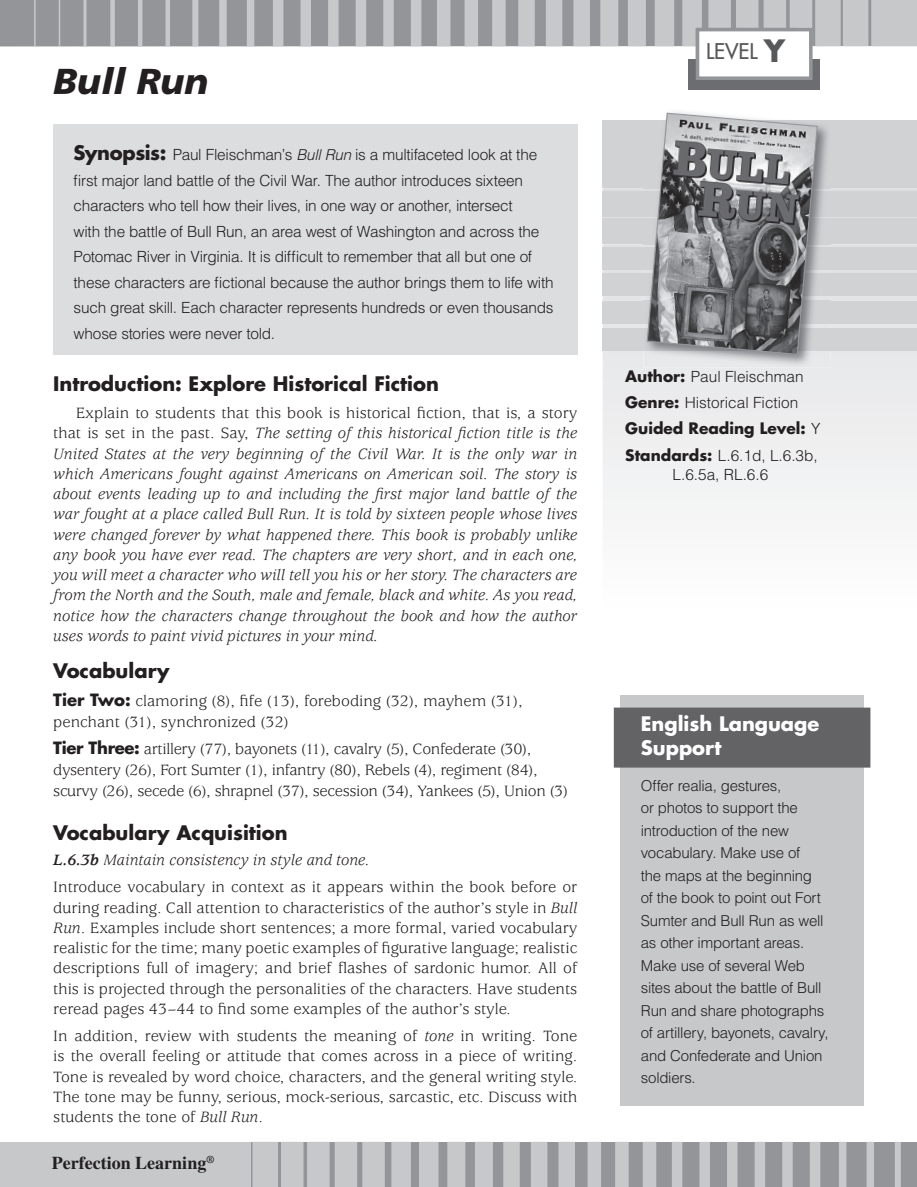
<style>
.page{position:relative;width:917px;height:1187px;background:#fff}
.page>*{position:absolute;margin:0;border:0;box-sizing:border-box;transform-origin:0 0}
.t1{font:italic 900 36px "Frutiger";color:#231f20}
.t2{font:21px "Futura";color:#57585a}
.t3{font:700 19.5px "Futura";color:#231f20}
.t4{font:700 19.5px/23.4px "Futura";color:#fff}
.t5{font:700 18px "Times";color:#231f20}
.t6{font:16.5px/20.2px "Usherwood";color:#231f20}
.t7{font:italic 16.5px/20.2px "Usherwood";color:#231f20;text-align:justify}
.t8{font:16.5px/21px "Usherwood";letter-spacing:-.02em;color:#231f20}
.t9{font:300 15.3px/25.5px "Helvetica";letter-spacing:-.015em;color:#231f20}
.t10{font:700 15.3px "Futura";color:#231f20}
.t11{font:300 15px/22.5px "Helvetica";letter-spacing:-.015em;color:#231f20}
.s1{font-family:"Futura";font-weight:700;font-size:19.5px}
.s2{font-style:italic;font-size:15px}
.s3{font-style:normal}
.s4{font-family:"Futura";font-weight:700}
.s5{font-weight:700;font-style:italic}
.s6{font-style:italic}
.s7{font-weight:700;font-size:30px}
.s8{font-family:"Helvetica";font-weight:300}
</style>
<div class="page">
<div style="left:0;top:1141px;width:917px;height:46px;background:#939598"></div>
<div style="left:894px;top:1141px;width:6px;height:46px;background:#c7c8ca"></div>
<div style="left:866px;top:1141px;width:8px;height:46px;background:#c7c8ca"></div>
<div style="left:839px;top:1141px;width:7px;height:46px;background:#c7c8ca"></div>
<div style="left:809px;top:1141px;width:11px;height:46px;background:#c7c8ca"></div>
<div style="left:782px;top:1141px;width:10px;height:46px;background:#c7c8ca"></div>
<div style="left:754px;top:1141px;width:11px;height:46px;background:#c7c8ca"></div>
<div style="left:727px;top:1141px;width:10px;height:46px;background:#c7c8ca"></div>
<div style="left:699px;top:1141px;width:11px;height:46px;background:#c7c8ca"></div>
<div style="left:672px;top:1141px;width:10px;height:46px;background:#c7c8ca"></div>
<div style="left:642px;top:1141px;width:14px;height:46px;background:#c7c8ca"></div>
<div style="left:615px;top:1141px;width:13px;height:46px;background:#c7c8ca"></div>
<div style="left:587px;top:1141px;width:14px;height:46px;background:#c7c8ca"></div>
<div style="left:558px;top:1141px;width:17px;height:46px;background:#c7c8ca"></div>
<div style="left:531px;top:1141px;width:16px;height:46px;background:#c7c8ca"></div>
<div style="left:503px;top:1141px;width:17px;height:46px;background:#c7c8ca"></div>
<div style="left:475px;top:1141px;width:18px;height:46px;background:#c7c8ca"></div>
<div style="left:447px;top:1141px;width:18px;height:46px;background:#c7c8ca"></div>
<div style="left:419px;top:1141px;width:19px;height:46px;background:#c7c8ca"></div>
<div style="left:391px;top:1141px;width:20px;height:46px;background:#c7c8ca"></div>
<div style="left:362px;top:1141px;width:23px;height:46px;background:#c7c8ca"></div>
<div style="left:335px;top:1141px;width:22px;height:46px;background:#c7c8ca"></div>
<div style="left:307px;top:1141px;width:22px;height:46px;background:#c7c8ca"></div>
<div style="left:281px;top:1141px;width:22px;height:46px;background:#c7c8ca"></div>
<div style="left:252px;top:1141px;width:26px;height:46px;background:#c7c8ca"></div>
<div style="left:0;top:1141px;width:250px;height:46px;background:#c7c8ca"></div>
<svg style="left:602px;top:188px;width:315px;height:918px"></svg>
<div style="left:602px;top:328px;width:315px;height:23px;background:#d1d2d4"></div>
<div style="left:602px;top:301px;width:315px;height:22px;background:#d1d2d4"></div>
<div style="left:602px;top:273px;width:315px;height:23px;background:#d1d2d4"></div>
<div style="left:602px;top:247px;width:315px;height:23px;background:#d1d2d4"></div>
<div style="left:602px;top:219px;width:315px;height:25px;background:#d1d2d4"></div>
<div style="left:602px;top:191px;width:315px;height:25px;background:#d1d2d4"></div>
<div style="left:602px;top:121px;width:315px;height:67px;background:#d1d2d4"></div>
<div style="left:620px;top:695px;width:243px;height:411px;background:#c7c8ca"></div>
<div style="left:614px;top:707px;width:256px;height:60px;background:#636366"></div>
<div style="left:53px;top:124px;width:524px;height:231px;background:#dcdddf"></div>
<div style="left:687px;top:60px;width:132px;height:30px;background:#6c6d70"></div>
<div style="left:697px;top:30px;width:113px;height:48px;background:#fff"></div>
<div style="left:695px;top:28px;width:117px;height:52px;border:4px solid #939598"></div>
<img style="left:643px;top:120px;width:187px;height:247px">
<img style="left:643px;top:328px;width:187px;height:23px">
<img style="left:643px;top:301px;width:187px;height:22px">
<img style="left:643px;top:273px;width:187px;height:23px">
<img style="left:643px;top:247px;width:187px;height:23px">
<img style="left:643px;top:219px;width:187px;height:25px">
<img style="left:643px;top:191px;width:187px;height:25px">
<svg style="left:646px;top:112px;width:172px;height:243px"></svg>
<svg style="left:0;top:0;width:917px;height:46px;background:#aeb0b2"></svg>
<h1 class="t1" style="left:53px;top:60px;width:157px">Bull Run</h1>
<p class="t9" style="left:74px;top:142px;width:481px"><span class="s1">Synopsis:</span> Paul Fleischman’s <span class="s2">Bull Run</span> is a multifaceted look at the first major land battle of the Civil War. The author introduces sixteen characters who tell how their lives, in one way or another, intersect<br>with the battle of Bull Run, an area west of Washington and across the Potomac River in Virginia. It is difficult to remember that all but one of these characters are fictional because the author brings them to life with such great skill. Each character represents hundreds or even thousands whose stories were never told.</p>
<p class="t3" style="left:53px;top:370px;width:387px">Introduction: Explore Historical Fiction</p>
<p class="t7" style="left:53px;top:403px;width:525px;text-indent:23px"><span class="s3">Explain to students that this book is historical fiction, that is, a story that is set in the past. Say,</span> The setting of this historical fiction title is the United States at the very beginning of the Civil War. It is the only war in which Americans fought against Americans on American soil. The story is about events leading up to and including the first major land battle of the war fought at a place called Bull Run. It is told by sixteen people whose lives were changed forever by what happened there. This book is probably unlike any book you have ever read. The chapters are very short, and in each one, you will meet a character who will tell you his or her story. The characters are from the North and the South, male and female, black and white. As you read, notice how the characters change throughout the book and how the author uses words to paint vivid pictures in your mind.</p>
<p class="t3" style="left:53px;top:657px;width:118px">Vocabulary</p>
<p class="t6" style="left:53px;top:690px;width:471px;line-height:21px"><span class="s4">Tier Two:</span> clamoring (8), fife (13), foreboding (32), mayhem (31), penchant (31), synchronized (32)</p>
<p class="t8" style="left:53px;top:739px;width:516px"><span class="s4">Tier Three:</span> artillery (77), bayonets (11), cavalry (5), Confederate (30), dysentery (26), Fort Sumter (1), infantry (80), Rebels (4), regiment (84), scurvy (26), secede (6), shrapnel (37), secession (34), Yankees (5), Union (3)</p>
<p class="t3" style="left:53px;top:819px;width:236px">Vocabulary Acquisition</p>
<p class="t6" style="left:53px;top:847px;width:525px;line-height:27px"><span class="s5">L.6.3b</span> <span class="s6">Maintain consistency in style and tone.<br></span>Introduce vocabulary in context as it appears within the book before or</p>
<p class="t6" style="left:53px;top:898px;width:525px;text-align:justify">during reading. Call attention to characteristics of the author’s style in <span class="s6">Bull Run</span>. Examples include short sentences; a more formal, varied vocabulary realistic for the time; many poetic examples of figurative language; realistic descriptions full of imagery; and brief flashes of sardonic humor. All of this is projected through the personalities of the characters. Have students reread pages 43–44 to find some examples of the author’s style.</p>
<p class="t6" style="left:53px;top:1026px;width:525px;text-align:justify">In addition, review with students the meaning of <span class="s6">tone</span> in writing. Tone is the overall feeling or attitude that comes across in a piece of writing.<br>Tone is revealed by word choice, characters, and the general writing style.<br>The tone may be funny, serious, mock-serious, sarcastic, etc. Discuss with students the tone of <span class="s6">Bull Run</span>.</p>
<p class="t5" style="left:52px;top:1152px;width:164px">Perfection Learning<sup>®</sup></p>
<p class="t2" style="left:706px;top:37px;width:81px">LEVEL <span class="s7">Y</span></p>
<p class="t9" style="left:625px;top:363px;width:180px;line-height:26.2px"><span class="s4">Author:</span> Paul Fleischman<br><span class="s4">Genre:</span> Historical Fiction</p>
<p class="t10" style="left:625px;top:418px;width:197px">Guided Reading Level: <span class="s8">Y</span></p>
<p class="t9" style="left:625px;top:445px;width:194px;line-height:19.5px;text-align:center"><span class="s4">Standards:</span> L.6.1d, L.6.3b,<br>L.6.5a, RL.6.6</p>
<p class="t4" style="left:641px;top:712px;width:180px">English Language<br>Support</p>
<p class="t11" style="left:641px;top:774px;width:189px">Offer realia, gestures,<br>or photos to support the introduction of the new vocabulary. Make use of<br>the maps at the beginning<br>of the book to point out Fort<br>Sumter and Bull Run as well as other important areas.<br>Make use of several Web sites about the battle of Bull<br>Run and share photographs of artillery, bayonets, cavalry, and Confederate and Union soldiers.</p>
</div>
